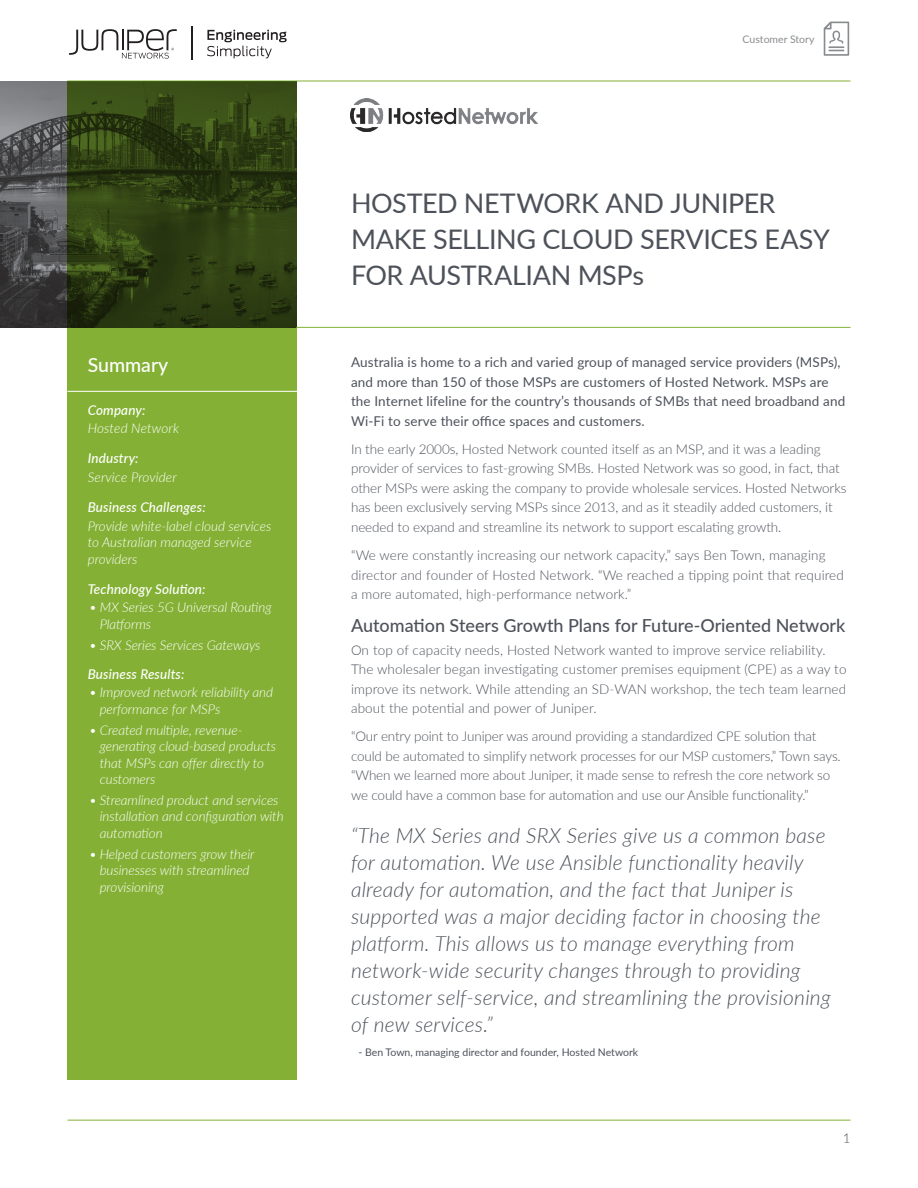
<style>
.page{position:relative;width:918px;height:1188px;background:#fff}
.page>*{position:absolute;margin:0;border:0;box-sizing:border-box;transform-origin:0 0}
.t1{font:27px/36px "Lato";letter-spacing:-.015em;color:#4d525a}
.t2{font:italic 300 21px/27px "Lato";letter-spacing:.01em;color:#4d525a}
.t3{font:500 19.5px "Lato";color:#fff}
.t4{font:500 18px "Lato";color:#4d525a}
.t5{font:300 13.5px/19.5px "Lato";letter-spacing:-.005em;color:#4d525a}
.Sidebar_bullets{font:italic 300 13.5px/16.5px "Lato";letter-spacing:-.005em;color:#fff}
.Intro_Paragraph{font:13.5px/19.5px "Lato";letter-spacing:.01em;color:#4d525a}
.Sidebar_text{font:italic 300 13.5px/16.5px "Lato";color:#fff}
.Sidebar_head{font:italic 500 13.5px "Lato";letter-spacing:.01em;color:#fff}
.Quote_Name{font:10.5px "Lato";color:#4d525a}
.t6{font:10.5px "Lato";color:#898d90}
</style>
<div class="page">
<img style="left:0;top:81px;width:68px;height:247px">
<svg style="left:824px;top:22px;width:25px;height:34px"></svg>
<svg style="left:207px;top:30px;width:80px;height:28px"></svg>
<svg style="left:69px;top:29px;width:108px;height:30px"></svg>
<hr style="left:191px;top:26px;width:2px;height:33px;background:#231f20">
<hr style="left:68px;top:81px;width:782px;height:1px;background:#84b135">
<svg style="left:68px;top:81px;width:229px;height:999px;background:#6f952c"></svg>
<hr style="left:296px;top:327px;width:554px;height:1px;background:#84b135">
<hr style="left:68px;top:1120px;width:782px;height:1px;background:#84b135">
<hr style="left:68px;top:391px;width:229px;height:1px;background:#fff">
<img style="left:351px;top:98px;width:187px;height:33px">
<h1 class="t3" style="left:88px;top:351px;width:82px">Summary</h1>
<p class="Sidebar_head" style="left:88px;top:400px;width:59px">Company:</p>
<p class="Sidebar_text" style="left:88px;top:420px;width:93px">Hosted Network</p>
<p class="Sidebar_head" style="left:88px;top:449px;width:52px">Industry:</p>
<p class="Sidebar_text" style="left:88px;top:469px;width:91px">Service Provider</p>
<p class="Sidebar_head" style="left:88px;top:497px;width:120px">Business Challenges:</p>
<p class="Sidebar_text" style="left:88px;top:517px;width:185px">Provide white-label cloud services to Australian managed service providers</p>
<p class="Sidebar_head" style="left:88px;top:579px;width:119px">Technology Solution:</p>
<p class="Sidebar_bullets" style="left:100px;top:599px;width:173px;text-indent:-10px">• MX Series 5G Universal Routing<br>Platforms</p>
<p class="Sidebar_bullets" style="left:89px;top:636px;width:173px">• SRX Series Services Gateways</p>
<p class="Sidebar_head" style="left:88px;top:664px;width:98px">Business Results:</p>
<p class="Sidebar_bullets" style="left:100px;top:684px;width:175px;text-indent:-10px">• Improved network reliability and performance for MSPs</p>
<p class="Sidebar_bullets" style="left:100px;top:721px;width:178px;text-indent:-10px">• Created multiple, revenue&shy;generating cloud-based products that MSPs can offer directly to customers</p>
<p class="Sidebar_bullets" style="left:100px;top:791px;width:186px;text-indent:-10px">• Streamlined product and services installation and configuration with automation</p>
<p class="Sidebar_bullets" style="left:100px;top:845px;width:156px;text-indent:-10px">• Helped customers grow their businesses with streamlined provisioning</p>
<p class="t6" style="left:743px;top:31px;width:73px">Customer Story</p>
<p class="t1" style="left:351px;top:184px;width:481px">HOSTED NETWORK AND JUNIPER<br>MAKE SELLING CLOUD SERVICES EASY<br>FOR AUSTRALIAN MSPs</p>
<p class="Intro_Paragraph" style="left:351px;top:352px;width:496px">Australia is home to a rich and varied group of managed service providers (MSPs), and more than 150 of those MSPs are customers of Hosted Network. MSPs are the Internet lifeline for the country’s thousands of SMBs that need broadband and Wi-Fi to serve their office spaces and customers.</p>
<p class="t5" style="left:351px;top:439px;width:497px">In the early 2000s, Hosted Network counted itself as an MSP, and it was a leading provider of services to fast-growing SMBs. Hosted Network was so good, in fact, that other MSPs were asking the company to provide wholesale services. Hosted Networks has been exclusively serving MSPs since 2013, and as it steadily added customers, it needed to expand and streamline its network to support escalating growth.</p>
<p class="t5" style="left:351px;top:545px;width:494px">“We were constantly increasing our network capacity,” says Ben Town, managing director and founder of Hosted Network. “We reached a tipping point that required a more automated, high-performance network.”</p>
<h1 class="t4" style="left:351px;top:612px;width:496px">Automation Steers Growth Plans for Future-Oriented Network</h1>
<p class="t5" style="left:351px;top:640px;width:497px">On top of capacity needs, Hosted Network wanted to improve service reliability.<br>The wholesaler began investigating customer premises equipment (CPE) as a way to improve its network. While attending an SD-WAN workshop, the tech team learned about the potential and power of Juniper.</p>
<p class="t5" style="left:351px;top:726px;width:491px">“Our entry point to Juniper was around providing a standardized CPE solution that could be automated to simplify network processes for our MSP customers,” Town says. “When we learned more about Juniper, it made sense to refresh the core network so we could have a common base for automation and use our Ansible functionality.”</p>
<p class="t2" style="left:351px;top:821px;width:481px">“The MX Series and SRX Series give us a common base for automation. We use Ansible functionality heavily already for automation, and the fact that Juniper is supported was a major deciding factor in choosing the platform. This allows us to manage everything from network-wide security changes through to providing customer self-service, and streamlining the provisioning of new services.”</p>
<p class="Quote_Name" style="left:358px;top:1045px;width:281px">- Ben Town, managing director and founder, Hosted Network</p>
<p class="t5" style="left:843px;top:1128px;width:9px">1</p>
</div>
